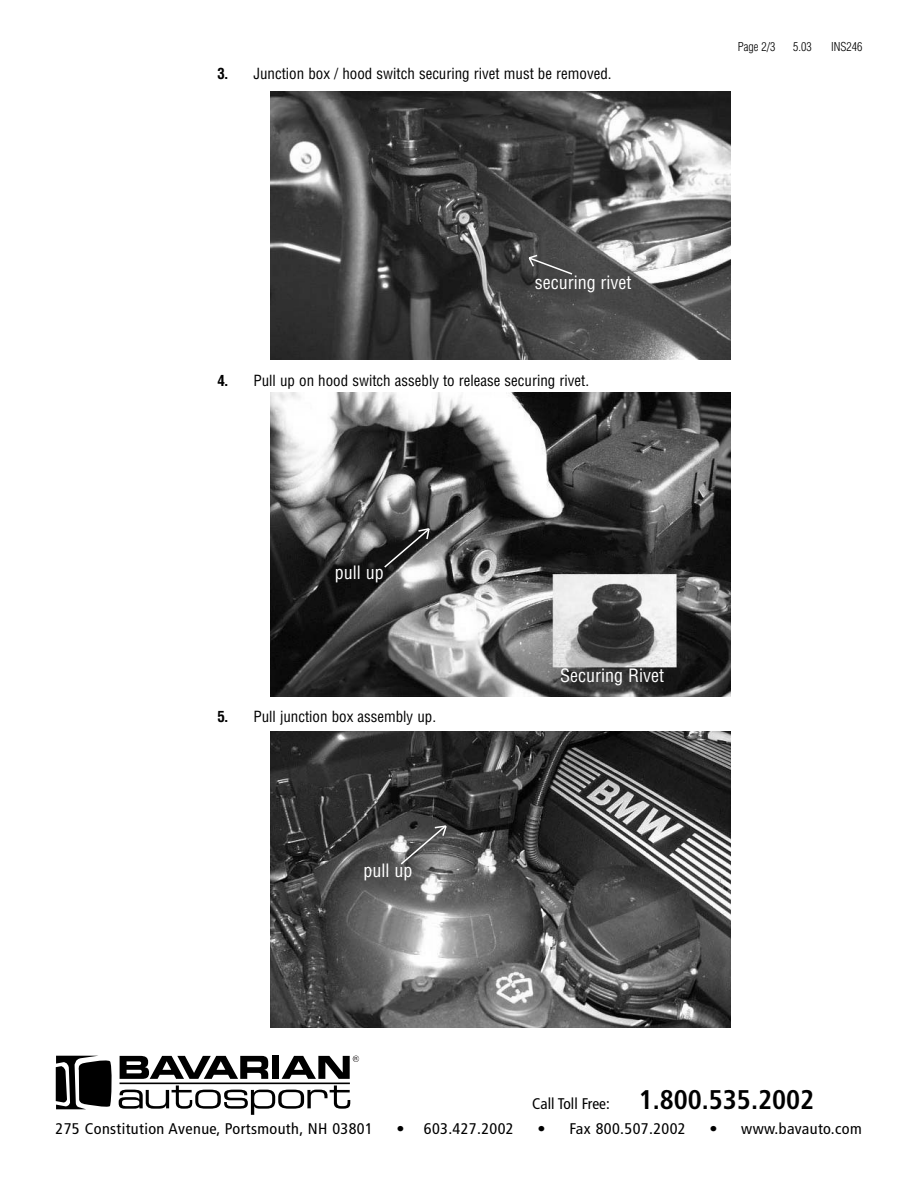
<style>
.page{position:relative;width:918px;height:1188px;background:#fff}
.page>*{position:absolute;margin:0;border:0;box-sizing:border-box;transform-origin:0 0}
.t1{font:700 condensed 27px "Frutiger";color:#000}
.t2{font:condensed 18px "Helvetica";color:#fff}
.t3{font:condensed 15.45px "Frutiger";letter-spacing:.025em;color:#000;scale:1.05 1}
.t4{font:condensed 15px "Helvetica";color:#000}
.t5{font:300 condensed 12px "Helvetica";color:#000}
.s1{font-weight:700}
.s2{font-weight:400;font-size:15.45px}
</style>
<div class="page">
<img style="left:270px;top:92px;width:461px;height:267px">
<img style="left:270px;top:393px;width:461px;height:304px">
<svg style="left:55px;top:1055px;width:305px;height:55px"></svg>
<svg style="left:56px;top:1056px;width:57px;height:53px"></svg>
<svg style="left:119px;top:1086px;width:231px;height:29px"></svg>
<hr style="left:120px;top:1083px;width:230px;height:1px;background:#000">
<svg style="left:120px;top:1056px;width:148px;height:23px"></svg>
<div style="left:272px;top:1056px;width:7px;height:23px;background:#000"></div>
<svg style="left:282px;top:1056px;width:77px;height:23px"></svg>
<img style="left:270px;top:732px;width:461px;height:296px">
<svg style="left:527px;top:254px;width:47px;height:22px"></svg>
<svg style="left:383px;top:527px;width:48px;height:42px;background:#535353"></svg>
<svg style="left:399px;top:824px;width:49px;height:42px;background:#717171"></svg>
<p class="t4" style="left:218px;top:68px;width:396px"><span class="s1">3.</span> Junction box / hood switch securing rivet must be removed.</p>
<p class="t5" style="left:738px;top:42px;width:39px">Page 2/3</p>
<p class="t5" style="left:793px;top:42px;width:20px">5.03</p>
<p class="t5" style="left:831px;top:42px;width:33px">INS246</p>
<p class="t2" style="left:535px;top:276px;width:98px">securing rivet</p>
<p class="t4" style="left:218px;top:375px;width:373px"><span class="s1">4.</span> Pull up on hood switch assebly to release securing rivet.</p>
<p class="t2" style="left:335px;top:566px;width:50px">pull up</p>
<p class="t4" style="left:218px;top:711px;width:220px"><span class="s1">5.</span> Pull junction box assembly up.</p>
<p class="t2" style="left:363px;top:864px;width:50px">pull up</p>
<p class="t2" style="left:560px;top:669px;width:105px">Securing Rivet</p>
<h1 class="t1" style="left:532px;top:1089px;width:283px"><span class="s2">Call Toll Free:</span> 1.800.535.2002</h1>
<p class="t3" style="left:56px;top:1122px;width:304px">275 Constitution Avenue, Portsmouth, NH 03801</p>
<p class="t3" style="left:397px;top:1122px;width:113px">• 603.427.2002</p>
<p class="t3" style="left:537px;top:1122px;width:143px">• Fax 800.507.2002</p>
<p class="t3" style="left:709px;top:1122px;width:147px">• www.bavauto.com</p>
</div>
